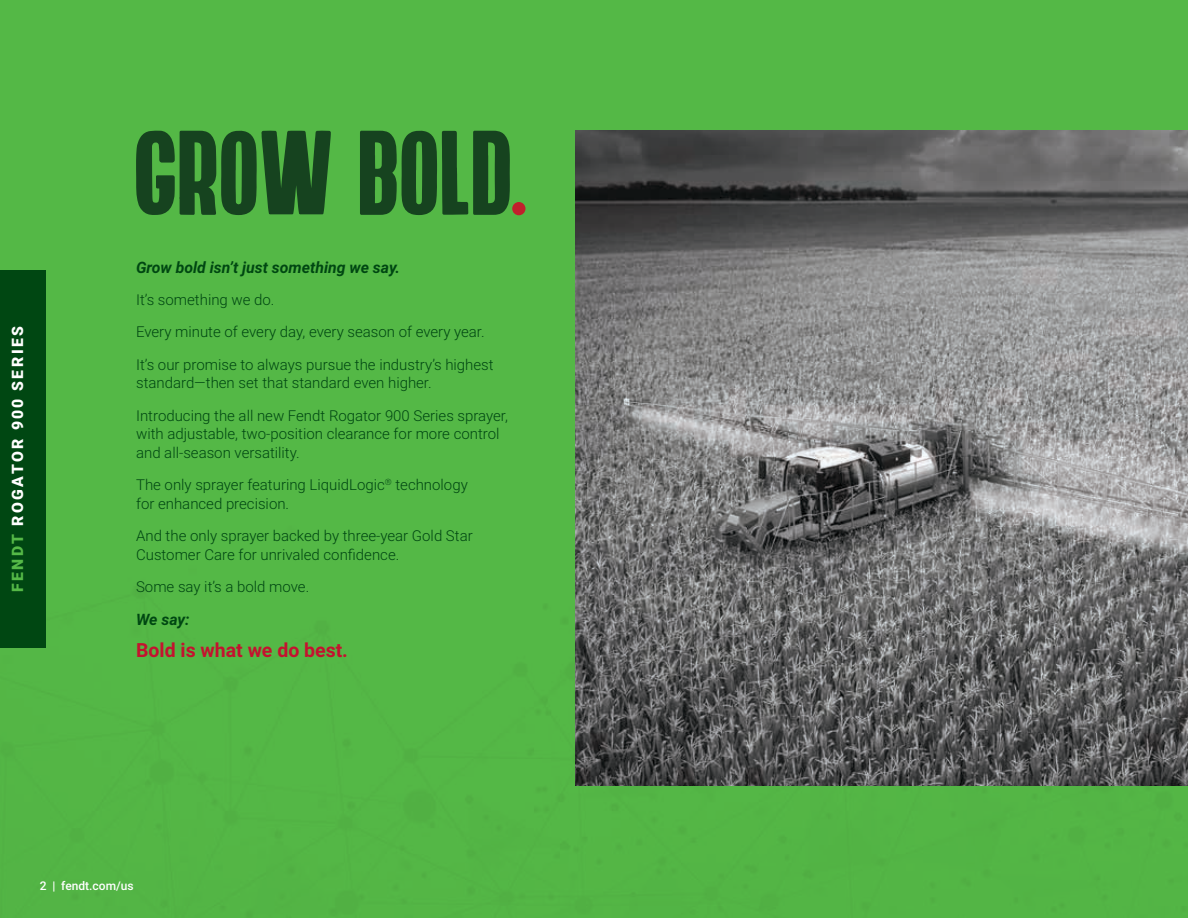
<style>
.page{position:relative;width:1188px;height:918px;background:#54b846}
.page>*{position:absolute;margin:0;border:0;box-sizing:border-box;transform-origin:0 0}
.t1{font:700 19.5px "Roboto";color:#c4122f}
.t2{font:italic 700 15.75px "Roboto";color:#004712}
.t3{font:900 15.75px "Roboto";letter-spacing:.16em;color:#fff}
.t4{font:300 15px/32.2px "Roboto";color:#004712}
.t5{font:500 12px "Roboto";color:#fff}
.s1{color:#55b947}
</style>
<div class="page">
<div style="left:0;top:270px;width:45px;height:378px;background:#004712"></div>
<svg style="left:136px;top:131px;width:195px;height:84px;background:#276329"></svg>
<svg style="left:360px;top:131px;width:150px;height:84px;background:#28652a"></svg>
<div style="left:512px;top:202px;width:14px;height:13px;background:#c1202c;border-radius:50%"></div>
<img style="left:575px;top:131px;width:613px;height:654px">
<p class="t3" style="left:7px;top:592px;width:268px;rotate:-90deg"><span class="s1">FENDT</span> ROGATOR 900 SERIES</p>
<p class="t2" style="left:136px;top:256px;width:265px">Grow bold isn’t just something we say.</p>
<p class="t4" style="left:136px;top:283px;width:359px">It’s something we do.<br>Every minute of every day, every season of every year.<br>It’s our promise to always pursue the industry’s highest</p>
<p class="t4" style="left:136px;top:366px;width:373px">standard—then set that standard even higher.<br>Introducing the all new Fendt Rogator 900 Series sprayer,</p>
<p class="t4" style="left:136px;top:424px;width:365px;line-height:18.8px">with adjustable, two-position clearance for more control and all-season versatility.</p>
<p class="t4" style="left:136px;top:475px;width:333px;line-height:18.8px">The only sprayer featuring LiquidLogic<sup>®</sup> technology for enhanced precision.</p>
<p class="t4" style="left:136px;top:526px;width:338px;line-height:18.8px">And the only sprayer backed by three-year Gold Star<br>Customer Care for unrivaled confidence.</p>
<p class="t4" style="left:136px;top:570px;width:175px">Some say it’s a bold move.</p>
<p class="t2" style="left:136px;top:608px;width:55px">We say:</p>
<h1 class="t1" style="left:136px;top:636px;width:213px">Bold is what we do best.</h1>
<p class="t5" style="left:40px;top:878px;width:95px">2 | fendt.com/us</p>
</div>
